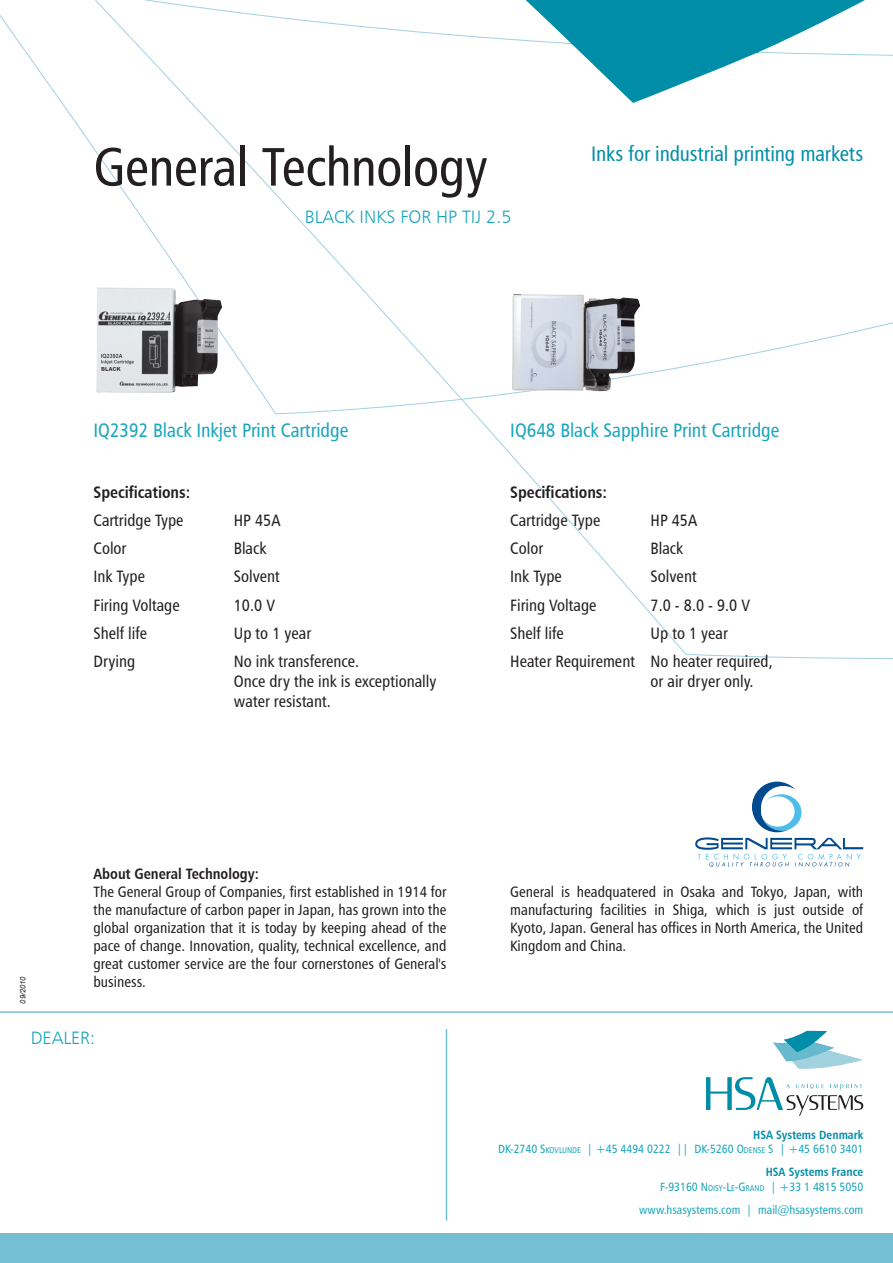
<style>
.page{position:relative;width:893px;height:1263px;background:#fff}
.page>*{position:absolute;margin:0;border:0;box-sizing:border-box;transform-origin:0 0}
.O1{font:54px "Humanist 777 BT Roman Condensed B";letter-spacing:-.01em;color:#231f20}
.O3{font:21px "Humanist 777 BT Roman Condensed B";letter-spacing:-.005em;color:#008da8}
.O2{font:19.5px "Humanist 777 BT Roman Condensed B";color:#1aa5bc}
.O1x{font:18px "Humanist 777 BT Light B";color:#1aa5bc}
.B1{font:16.5px/19.8px "Humanist 777 BT Roman Condensed B";color:#231f20}
.B1-2{font:16.5px "Humanist 777 BT Bold Condensed B";color:#231f20}
.T1{font:15px/18px "Humanist 777 BT Roman Condensed B";color:#231f20;text-align:justify}
.T1-2{font:15px "Humanist 777 BT Bold Condensed B";color:#231f20}
.A2{font:12px "Humanist 777 BT Roman Condensed B";color:#1aa5bc}
.A3{font:12px "Humanist 777 BT Roman Condensed B";color:#1aa5bc}
.A1{font:12px "Humanist 777 BT Bold Condensed B";color:#008da8}
.T1-3{font:italic 7.5px "Arial";letter-spacing:-.005em;color:#231f20}
.s1{font-size:8.4px}
</style>
<div class="page">
<svg style="left:462px;top:399px;width:431px;height:260px"></svg>
<svg style="left:0;top:0;width:462px;height:414px"></svg>
<svg style="left:462px;top:322px;width:431px;height:77px"></svg>
<svg style="left:481px;top:0;width:412px;height:103px"></svg>
<div style="left:0;top:1233px;width:893px;height:30px;background:#74c0d2"></div>
<hr style="left:446px;top:1029px;width:1px;height:191px;background:#74c0d2">
<svg style="left:773px;top:1031px;width:90px;height:38px"></svg>
<svg style="left:706px;top:1077px;width:157px;height:39px"></svg>
<hr style="left:0;top:1011px;width:893px;height:2px;background:#74c0d2">
<svg style="left:695px;top:837px;width:168px;height:30px"></svg>
<div style="left:752px;top:782px;width:50px;height:50px;background:#004a8d;border-radius:50%"></div>
<div style="left:761px;top:786px;width:44px;height:44px;background:#fff;border-radius:50%"></div>
<div style="left:761px;top:794px;width:40px;height:37px;background:#4fbdec;border-radius:50%"></div>
<div style="left:761px;top:796px;width:34px;height:31px;background:#fff;border-radius:50%"></div>
<img style="left:88px;top:276px;width:143px;height:126px">
<img style="left:504px;top:294px;width:144px;height:108px">
<p class="O1" style="left:94px;top:133px;width:396px">General Technology</p>
<p class="O1x" style="left:305px;top:206px;width:208px">BLACK INKS FOR HP TIJ 2.5</p>
<p class="O3" style="left:591px;top:140px;width:273px">Inks for industrial printing markets</p>
<p class="T1-3" style="left:18px;top:1003px;width:29px;rotate:-90deg">09/2010</p>
<p class="O2" style="left:94px;top:418px;width:257px">IQ2392 Black Inkjet Print Cartridge</p>
<p class="B1-2" style="left:94px;top:481px;width:98px">Specifications:</p>
<p class="B1" style="left:94px;top:510px;width:92px">Cartridge Type</p>
<p class="B1" style="left:234px;top:510px;width:48px">HP 45A</p>
<p class="B1" style="left:94px;top:538px;width:34px">Color</p>
<p class="B1" style="left:234px;top:538px;width:34px">Black</p>
<p class="B1" style="left:94px;top:566px;width:53px">Ink Type</p>
<p class="B1" style="left:234px;top:566px;width:48px">Solvent</p>
<p class="B1" style="left:94px;top:595px;width:88px">Firing Voltage</p>
<p class="B1" style="left:234px;top:595px;width:43px">10.0 V</p>
<p class="B1" style="left:94px;top:623px;width:55px">Shelf life</p>
<p class="B1" style="left:234px;top:623px;width:79px">Up to 1 year</p>
<p class="B1" style="left:94px;top:651px;width:43px">Drying</p>
<p class="B1" style="left:234px;top:651px;width:204px">No ink transference.<br>Once dry the ink is exceptionally water resistant.</p>
<p class="O2" style="left:510px;top:418px;width:271px">IQ648 Black Sapphire Print Cartridge</p>
<p class="B1-2" style="left:510px;top:481px;width:98px">Specifications:</p>
<p class="B1" style="left:510px;top:510px;width:92px">Cartridge Type</p>
<p class="B1" style="left:651px;top:510px;width:48px">HP 45A</p>
<p class="B1" style="left:510px;top:538px;width:34px">Color</p>
<p class="B1" style="left:651px;top:538px;width:34px">Black</p>
<p class="B1" style="left:510px;top:566px;width:53px">Ink Type</p>
<p class="B1" style="left:651px;top:566px;width:48px">Solvent</p>
<p class="B1" style="left:510px;top:595px;width:88px">Firing Voltage</p>
<p class="B1" style="left:651px;top:595px;width:101px">7.0 - 8.0 - 9.0 V</p>
<p class="B1" style="left:510px;top:623px;width:55px">Shelf life</p>
<p class="B1" style="left:651px;top:623px;width:79px">Up to 1 year</p>
<p class="B1" style="left:651px;top:651px;width:124px;text-indent:-140px">Heater Requirement No heater required, or air dryer only.</p>
<p class="T1-2" style="left:94px;top:864px;width:167px">About General Technology:</p>
<p class="T1" style="left:94px;top:882px;width:354px">The General Group of Companies, first established in 1914 for the manufacture of carbon paper in Japan, has grown into the global organization that it is today by keeping ahead of the pace of change. Innovation, quality, technical excellence, and great customer service are the four cornerstones of General's business.</p>
<p class="T1" style="left:510px;top:882px;width:354px">General is headquatered in Osaka and Tokyo, Japan, with manufacturing facilities in Shiga, which is just outside of Kyoto, Japan. General has offices in North America, the United Kingdom and China.</p>
<p class="O1x" style="left:31px;top:1027px;width:66px">DEALER:</p>
<p class="A1" style="left:753px;top:1127px;width:112px">HSA Systems Denmark</p>
<p class="A2" style="left:498px;top:1142px;width:367px">DK-2740 S<span class="s1">kovlunde</span> | +45 4494 0222 || DK-5260 O<span class="s1">dense</span> S | +45 6610 3401</p>
<p class="A1" style="left:766px;top:1164px;width:99px">HSA Systems France</p>
<p class="A2" style="left:660px;top:1179px;width:205px">F-93160 N <span class="s1">oisy</span>-L<span class="s1">e</span>-G<span class="s1">rand</span> | +33 1 4815 5050</p>
<p class="A3" style="left:639px;top:1202px;width:226px">www.hsasystems.com | mail@hsasystems.com</p>
</div>
